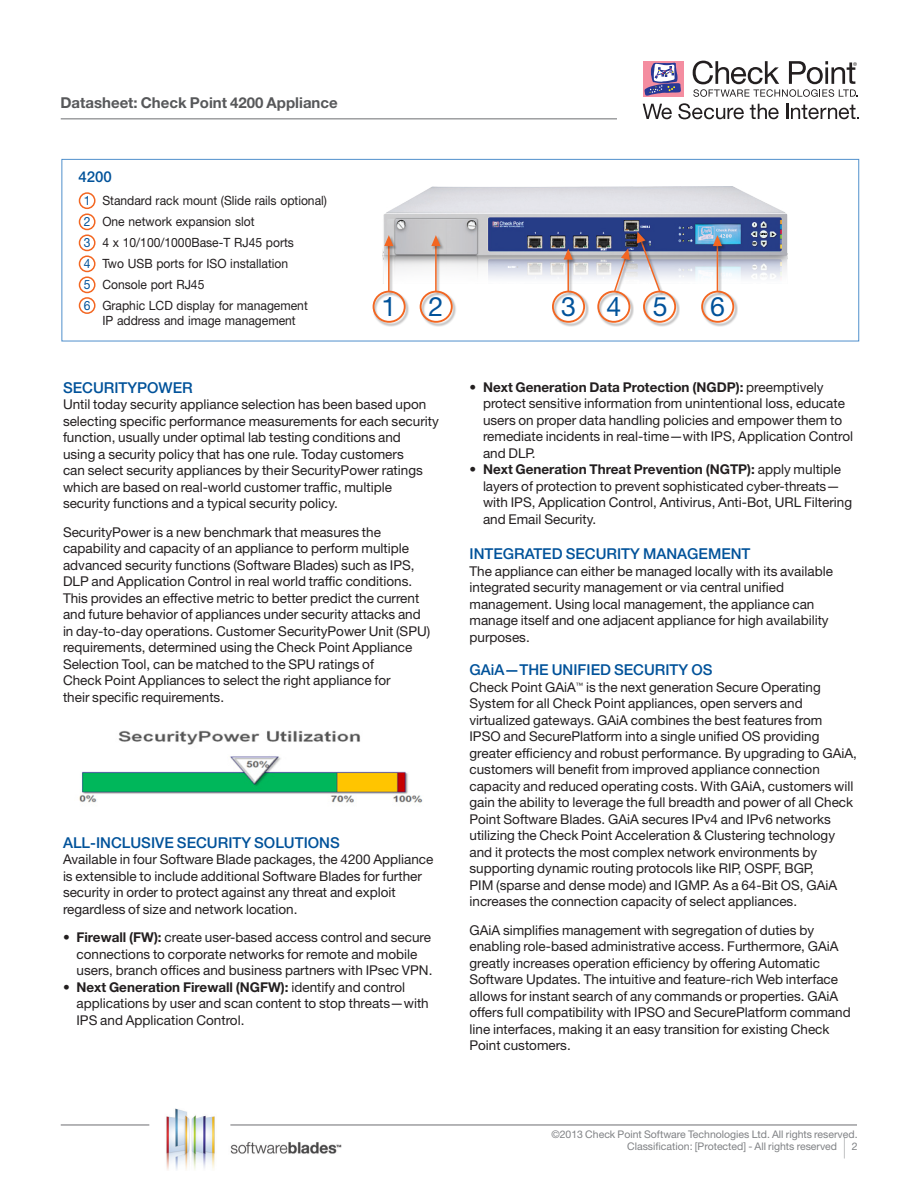
<style>
.page{position:relative;width:918px;height:1188px;background:#fff}
.page>*{position:absolute;margin:0;border:0;box-sizing:border-box;transform-origin:0 0}
.Address{font:26.7px "Helvetica Neue";color:#01529a}
.Subhead_1{font:500 15px "Helvetica Neue";color:#01529a}
.t1{font:700 15px "Helvetica Neue";color:#57585a}
.Body_Copy{font:13.5px/16.5px "Helvetica Neue";color:#231f20}
.Table_text{font:12.75px "Helvetica Neue";color:#231f20;scale:.95 1}
.t2{font:10.5px/12px "Helvetica Neue";color:#808285;text-align:right}
.s1{color:#01529a}
.s2{font-weight:700}
.s3{font-size:21px}
</style>
<div class="page">
<hr style="left:61px;top:118px;width:556px;height:1px;background:#6c6d70">
<div style="left:643px;top:61px;width:41px;height:35px;background:#f48da0"></div>
<svg style="left:644px;top:63px;width:37px;height:33px"></svg>
<svg style="left:643px;top:104px;width:29px;height:15px"></svg>
<svg style="left:678px;top:103px;width:66px;height:16px"></svg>
<svg style="left:750px;top:104px;width:29px;height:15px"></svg>
<svg style="left:786px;top:104px;width:72px;height:15px"></svg>
<svg style="left:693px;top:61px;width:165px;height:36px"></svg>
<img style="left:166px;top:1108px;width:180px;height:62px">
<hr style="left:61px;top:1125px;width:88px;height:1px;background:#6c6d70">
<hr style="left:230px;top:1125px;width:627px;height:1px;background:#6c6d70">
<div style="left:79px;top:192px;width:17px;height:17px;border:2px solid #f36621;border-radius:50%"></div>
<div style="left:79px;top:297px;width:17px;height:17px;border:2px solid #f36621;border-radius:50%"></div>
<div style="left:79px;top:213px;width:17px;height:17px;border:2px solid #f36621;border-radius:50%"></div>
<div style="left:79px;top:234px;width:17px;height:17px;border:2px solid #f36621;border-radius:50%"></div>
<div style="left:79px;top:255px;width:17px;height:17px;border:2px solid #f36621;border-radius:50%"></div>
<div style="left:79px;top:276px;width:17px;height:17px;border:2px solid #f36621;border-radius:50%"></div>
<img style="left:79px;top:730px;width:344px;height:73px">
<div style="left:62px;top:159px;width:797px;height:182px;border:1px solid #5090cc"></div>
<img style="left:382px;top:187px;width:405px;height:96px">
<div style="left:568px;top:258px;width:5px;height:38px;background:#231f20;opacity:.35"></div>
<hr style="left:567px;top:258px;width:2px;height:33px;background:#f36621">
<div style="left:717px;top:245px;width:5px;height:50px;background:#231f20;opacity:.35"></div>
<hr style="left:717px;top:245px;width:1px;height:46px;background:#f36621">
<div style="left:435px;top:245px;width:6px;height:50px;background:#231f20;opacity:.35"></div>
<hr style="left:435px;top:245px;width:2px;height:46px;background:#f36621">
<div style="left:388px;top:245px;width:6px;height:50px;background:#231f20;opacity:.35"></div>
<hr style="left:388px;top:245px;width:2px;height:46px;background:#f36621">
<div style="left:641px;top:242px;width:24px;height:54px;background:#231f20;opacity:.35"></div>
<div style="left:614px;top:254px;width:17px;height:42px;background:#231f20;opacity:.35"></div>
<div style="left:564px;top:249px;width:13px;height:15px;background:#231f20;opacity:.35"></div>
<svg style="left:564px;top:249px;width:9px;height:11px"></svg>
<div style="left:713px;top:236px;width:13px;height:14px;background:#231f20;opacity:.35"></div>
<svg style="left:713px;top:235px;width:9px;height:11px"></svg>
<div style="left:431px;top:236px;width:13px;height:14px;background:#231f20;opacity:.35"></div>
<svg style="left:431px;top:235px;width:9px;height:11px"></svg>
<div style="left:384px;top:236px;width:13px;height:14px;background:#231f20;opacity:.35"></div>
<svg style="left:384px;top:235px;width:9px;height:11px"></svg>
<svg style="left:637px;top:232px;width:25px;height:61px"></svg>
<div style="left:621px;top:249px;width:13px;height:15px;background:#231f20;opacity:.35"></div>
<svg style="left:613px;top:248px;width:17px;height:43px"></svg>
<div style="left:643px;top:291px;width:37px;height:36px;background:#231f20;opacity:.35"></div>
<div style="left:643px;top:291px;width:33px;height:32px;border:2px solid #f36621;border-radius:50%"></div>
<div style="left:552px;top:291px;width:37px;height:36px;background:#231f20;opacity:.35"></div>
<div style="left:552px;top:291px;width:33px;height:32px;border:2px solid #f36621;border-radius:50%"></div>
<div style="left:701px;top:291px;width:37px;height:36px;background:#231f20;opacity:.35"></div>
<div style="left:701px;top:291px;width:33px;height:32px;border:2px solid #f36621;border-radius:50%"></div>
<div style="left:420px;top:291px;width:36px;height:36px;background:#231f20;opacity:.35"></div>
<div style="left:420px;top:291px;width:33px;height:32px;border:2px solid #f36621;border-radius:50%"></div>
<div style="left:373px;top:291px;width:36px;height:36px;background:#231f20;opacity:.35"></div>
<div style="left:373px;top:291px;width:33px;height:32px;border:2px solid #f36621;border-radius:50%"></div>
<div style="left:597px;top:291px;width:37px;height:36px;background:#231f20;opacity:.35"></div>
<div style="left:597px;top:291px;width:33px;height:32px;border:2px solid #f36621;border-radius:50%"></div>
<p class="t1" style="left:61px;top:94px;width:279px">Datasheet: Check Point 4200 Appliance</p>
<p class="Subhead_1" style="left:78px;top:168px;width:35px">4200</p>
<p class="Table_text" style="left:84px;top:193px;width:257px"><span class="s1">1</span> Standard rack mount (Slide rails optional)</p>
<p class="Table_text" style="left:84px;top:214px;width:181px"><span class="s1">2</span> One network expansion slot</p>
<p class="Table_text" style="left:84px;top:235px;width:223px"><span class="s1">3</span> 4 x 10/100/1000Base-T RJ45 ports</p>
<p class="Table_text" style="left:84px;top:256px;width:216px"><span class="s1">4</span> Two USB ports for ISO installation</p>
<p class="Table_text" style="left:84px;top:277px;width:128px"><span class="s1">5</span> Console port RJ45</p>
<p class="Table_text" style="left:84px;top:298px;width:237px"><span class="s1">6</span> Graphic LCD display for management</p>
<p class="Table_text" style="left:102px;top:313px;width:205px">IP address and image management</p>
<p class="Address" style="left:381px;top:290px;width:16px">1</p>
<p class="Address" style="left:429px;top:290px;width:16px">2</p>
<p class="Address" style="left:561px;top:290px;width:16px">3</p>
<p class="Address" style="left:606px;top:290px;width:16px">4</p>
<p class="Address" style="left:653px;top:290px;width:16px">5</p>
<p class="Address" style="left:710px;top:290px;width:16px">6</p>
<p class="Subhead_1" style="left:63px;top:378px;width:131px">SECURITYPOWER</p>
<p class="Body_Copy" style="left:63px;top:396px;width:377px">Until today security appliance selection has been based upon selecting specific performance measurements for each security function, usually under optimal lab testing conditions and<br>using a security policy that has one rule. Today customers<br>can select security appliances by their SecurityPower ratings which are based on real-world customer traffic, multiple security functions and a typical security policy.</p>
<p class="Body_Copy" style="left:63px;top:523px;width:369px">SecurityPower is a new benchmark that measures the capability and capacity of an appliance to perform multiple advanced security functions (Software Blades) such as IPS, DLP and Application Control in real world traffic conditions.<br>This provides an effective metric to better predict the current and future behavior of appliances under security attacks and in day-to-day operations. Customer SecurityPower Unit (SPU) requirements, determined using the Check Point Appliance Selection Tool, can be matched to the SPU ratings of<br>Check Point Appliances to select the right appliance for<br>their specific requirements.</p>
<p class="Subhead_1" style="left:63px;top:834px;width:278px">ALL-INCLUSIVE SECURITY SOLUTIONS</p>
<p class="Body_Copy" style="left:63px;top:851px;width:372px">Available in four Software Blade packages, the 4200 Appliance is extensible to include additional Software Blades for further security in order to protect against any threat and exploit regardless of size and network location.</p>
<p class="Body_Copy" style="left:76px;top:929px;width:357px;text-indent:-14px"><span class="s2">• Firewall (FW):</span> create user-based access control and secure connections to corporate networks for remote and mobile users, branch offices and business partners with IPsec VPN.</p>
<p class="Body_Copy" style="left:76px;top:979px;width:354px;text-indent:-14px"><span class="s2">• Next Generation Firewall (NGFW):</span> identify and control applications by user and scan content to stop threats—with<br>IPS and Application Control.</p>
<p class="Body_Copy" style="left:483px;top:378px;width:372px;text-indent:-14px"><span class="s2">• Next Generation Data Protection (NGDP):</span> preemptively protect sensitive information from unintentional loss, educate users on proper data handling policies and empower them to remediate incidents in real-time—with IPS, Application Control and DLP.</p>
<p class="Body_Copy" style="left:483px;top:461px;width:371px;text-indent:-14px"><span class="s2">• Next Generation Threat Prevention (NGTP):</span> apply multiple layers of protection to prevent sophisticated cyber-threats— with IPS, Application Control, Antivirus, Anti-Bot, URL Filtering and Email Security.</p>
<p class="Subhead_1" style="left:470px;top:545px;width:283px">INTEGRATED SECURITY MANAGEMENT</p>
<p class="Body_Copy" style="left:470px;top:562px;width:365px">The appliance can either be managed locally with its available integrated security management or via central unified management. Using local management, the appliance can manage itself and one adjacent appliance for high availability purposes.</p>
<p class="Subhead_1" style="left:470px;top:661px;width:245px">GAiA—THE UNIFIED SECURITY OS</p>
<p class="Body_Copy" style="left:470px;top:679px;width:389px">Check Point GAiA<sup>™</sup> is the next generation Secure Operating System for all Check Point appliances, open servers and virtualized gateways. GAiA combines the best features from IPSO and SecurePlatform into a single unified OS providing greater efficiency and robust performance. By upgrading to GAiA, customers will benefit from improved appliance connection capacity and reduced operating costs. With GAiA, customers will gain the ability to leverage the full breadth and power of all Check Point Software Blades. GAiA secures IPv4 and IPv6 networks utilizing the Check Point Acceleration &amp; Clustering technology and it protects the most complex network environments by supporting dynamic routing protocols like RIP, OSPF, BGP,<br>PIM (sparse and dense mode) and IGMP. As a 64-Bit OS, GAiA increases the connection capacity of select appliances.</p>
<p class="Body_Copy" style="left:470px;top:922px;width:383px">GAiA simplifies management with segregation of duties by enabling role-based administrative access. Furthermore, GAiA greatly increases operation efficiency by offering Automatic Software Updates. The intuitive and feature-rich Web interface allows for instant search of any commands or properties. GAiA offers full compatibility with IPSO and SecurePlatform command line interfaces, making it an easy transition for existing Check Point customers.</p>
<p class="t2" style="left:551px;top:1128px;width:308px">©2013 Check Point Software Technologies Ltd. All rights reserved.<br>Classification: [Protected] - All rights reserved <span class="s3">|</span> 2</p>
</div>
